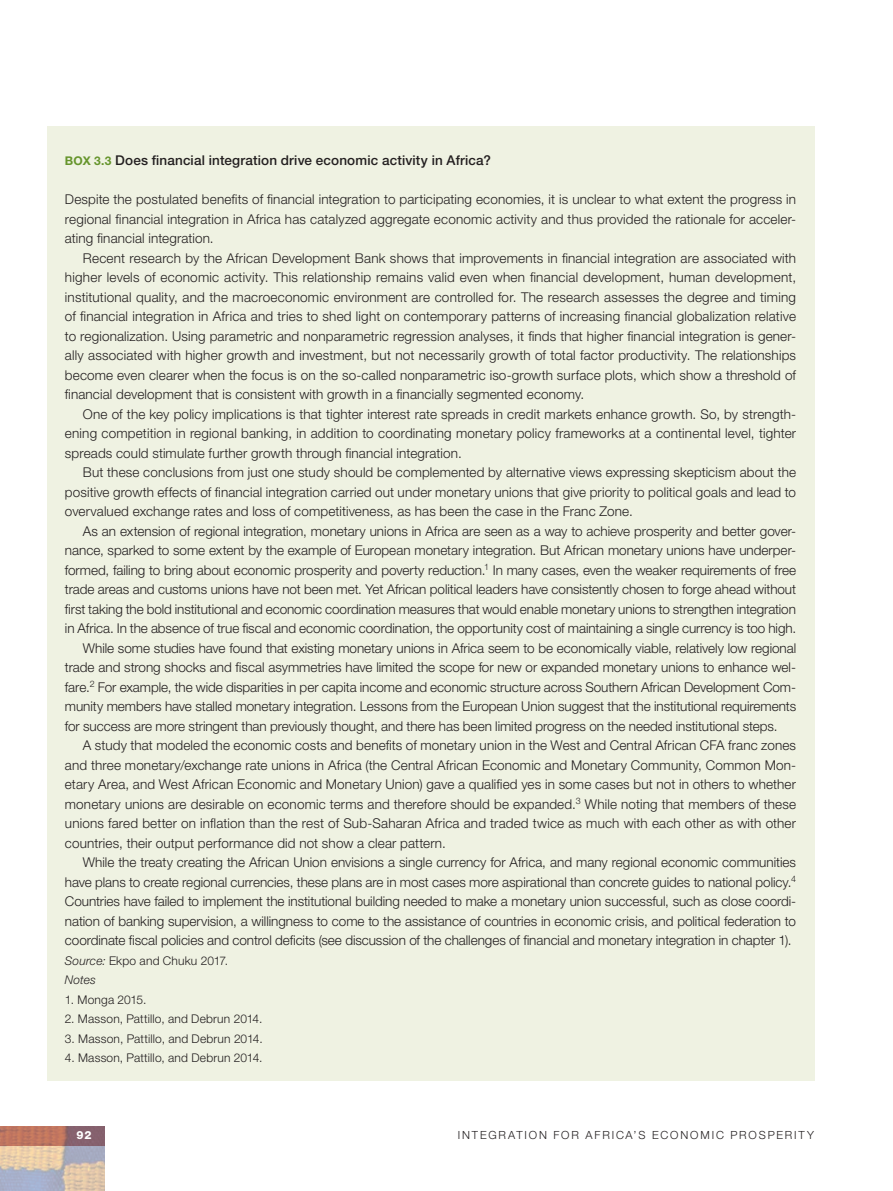
<style>
.page{position:relative;width:893px;height:1191px;background:#fff}
.page>*{position:absolute;margin:0;border:0;box-sizing:border-box;transform-origin:0 0}
.t1{font:300 13.5px/19.5px "Helvetica Neue LT Std";color:#231f20;text-align:justify}
.t2{font:500 13.5px "Helvetica Neue LT Std";letter-spacing:.01em;color:#231f20}
.t3{font:300 12px/19.5px "Helvetica Neue LT Std";letter-spacing:.015em;color:#231f20}
.t4{font:300 11.25px "Helvetica Neue LT Std";color:#231f20}
.t5{font:800 11.25px "Helvetica Neue LT Std";color:#fff}
.s1{font-weight:700;font-size:12px;color:#66952c}
.s2{font-style:italic}
</style>
<div class="page">
<img style="left:0;top:1146px;width:105px;height:45px">
<svg style="left:0;top:1126px;width:105px;height:20px;background:#a96d64"></svg>
<div style="left:47px;top:126px;width:767px;height:954px;background:#eff2e2"></div>
<p class="t2" style="left:65px;top:152px;width:427px"><span class="s1">BOX 3.3</span> Does financial integration drive economic activity in Africa?</p>
<p class="t1" style="left:65px;top:189px;width:733px">Despite the postulated benefits of financial integration to participating economies, it is unclear to what extent the progress in regional financial integration in Africa has catalyzed aggregate economic activity and thus provided the rationale for acceler&shy;ating financial integration.</p>
<p class="t1" style="left:65px;top:248px;width:733px;text-indent:18px">Recent research by the African Development Bank shows that improvements in financial integration are associated with higher levels of economic activity. This relationship remains valid even when financial development, human development, institutional quality, and the macroeconomic environment are controlled for. The research assesses the degree and timing of financial integration in Africa and tries to shed light on contemporary patterns of increasing financial globalization relative to regionalization. Using parametric and nonparametric regression analyses, it finds that higher financial integration is gener&shy;ally associated with higher growth and investment, but not necessarily growth of total factor productivity. The relationships become even clearer when the focus is on the so-called nonparametric iso-growth surface plots, which show a threshold of financial development that is consistent with growth in a financially segmented economy.</p>
<p class="t1" style="left:65px;top:404px;width:733px;text-indent:18px">One of the key policy implications is that tighter interest rate spreads in credit markets enhance growth. So, by strength&shy;ening competition in regional banking, in addition to coordinating monetary policy frameworks at a continental level, tighter spreads could stimulate further growth through financial integration.</p>
<p class="t1" style="left:65px;top:462px;width:733px;text-indent:18px">But these conclusions from just one study should be complemented by alternative views expressing skepticism about the positive growth effects of financial integration carried out under monetary unions that give priority to political goals and lead to overvalued exchange rates and loss of competitiveness, as has been the case in the Franc Zone.</p>
<p class="t1" style="left:83px;top:521px;width:715px">As an extension of regional integration, monetary unions in Africa are seen as a way to achieve prosperity and better gover-</p>
<p class="t1" style="left:65px;top:540px;width:733px">nance, sparked to some extent by the example of European monetary integration. But African monetary unions have underper-</p>
<p class="t1" style="left:65px;top:560px;width:733px">formed, failing to bring about economic prosperity and poverty reduction.<sup>1</sup> In many cases, even the weaker requirements of free</p>
<p class="t1" style="left:65px;top:579px;width:733px">trade areas and customs unions have not been met. Yet African political leaders have consistently chosen to forge ahead without</p>
<p class="t1" style="left:65px;top:599px;width:733px">first taking the bold institutional and economic coordination measures that would enable monetary unions to strengthen integration</p>
<p class="t1" style="left:65px;top:618px;width:733px">in Africa. In the absence of true fiscal and economic coordination, the opportunity cost of maintaining a single currency is too high.</p>
<p class="t1" style="left:83px;top:638px;width:715px">While some studies have found that existing monetary unions in Africa seem to be economically viable, relatively low regional</p>
<p class="t1" style="left:65px;top:657px;width:733px">trade and strong shocks and fiscal asymmetries have limited the scope for new or expanded monetary unions to enhance wel-</p>
<p class="t1" style="left:65px;top:677px;width:733px">fare.<sup>2</sup> For example, the wide disparities in per capita income and economic structure across Southern African Development Com-</p>
<p class="t1" style="left:65px;top:696px;width:733px">munity members have stalled monetary integration. Lessons from the European Union suggest that the institutional requirements</p>
<p class="t1" style="left:65px;top:716px;width:714px">for success are more stringent than previously thought, and there has been limited progress on the needed institutional steps.</p>
<p class="t1" style="left:83px;top:735px;width:715px">A study that modeled the economic costs and benefits of monetary union in the West and Central African CFA franc zones</p>
<p class="t1" style="left:65px;top:755px;width:733px">and three monetary/exchange rate unions in Africa (the Central African Economic and Monetary Community, Common Mon-</p>
<p class="t1" style="left:65px;top:774px;width:733px">etary Area, and West African Economic and Monetary Union) gave a qualified yes in some cases but not in others to whether</p>
<p class="t1" style="left:65px;top:794px;width:733px">monetary unions are desirable on economic terms and therefore should be expanded.<sup>3</sup> While noting that members of these</p>
<p class="t1" style="left:65px;top:813px;width:733px">unions fared better on inflation than the rest of Sub-Saharan Africa and traded twice as much with each other as with other</p>
<p class="t1" style="left:65px;top:833px;width:382px">countries, their output performance did not show a clear pattern.</p>
<p class="t1" style="left:83px;top:852px;width:715px">While the treaty creating the African Union envisions a single currency for Africa, and many regional economic communities</p>
<p class="t1" style="left:65px;top:872px;width:733px">have plans to create regional currencies, these plans are in most cases more aspirational than concrete guides to national policy.<sup>4</sup></p>
<p class="t1" style="left:65px;top:891px;width:733px">Countries have failed to implement the institutional building needed to make a monetary union successful, such as close coordi-</p>
<p class="t1" style="left:65px;top:911px;width:733px">nation of banking supervision, a willingness to come to the assistance of countries in economic crisis, and political federation to</p>
<p class="t1" style="left:65px;top:930px;width:728px">coordinate fiscal policies and control deficits (see discussion of the challenges of financial and monetary integration in chapter 1).</p>
<p class="t3" style="left:65px;top:950px;width:165px"><span class="s2">Source:</span> Ekpo and Chuku 2017.<br><span class="s2">Notes</span></p>
<p class="t3" style="left:65px;top:989px;width:83px">1. Monga 2015.</p>
<p class="t3" style="left:65px;top:1009px;width:199px">2. Masson, Pattillo, and Debrun 2014.</p>
<p class="t3" style="left:65px;top:1028px;width:199px">3. Masson, Pattillo, and Debrun 2014.</p>
<p class="t3" style="left:65px;top:1048px;width:199px">4. Masson, Pattillo, and Debrun 2014.</p>
<p class="t5" style="left:76px;top:1128px;width:17px">92</p>
<p class="t4" style="left:458px;top:1128px;width:14px">Integration</p>
<p class="t4" style="left:553px;top:1128px;width:10px">for</p>
<p class="t4" style="left:585px;top:1128px;width:18px">Africa</p>
<p class="t4" style="left:634px;top:1128px;width:29px">’s economic</p>
<p class="t4" style="left:730px;top:1128px;width:10px">prosperity</p>
</div>
